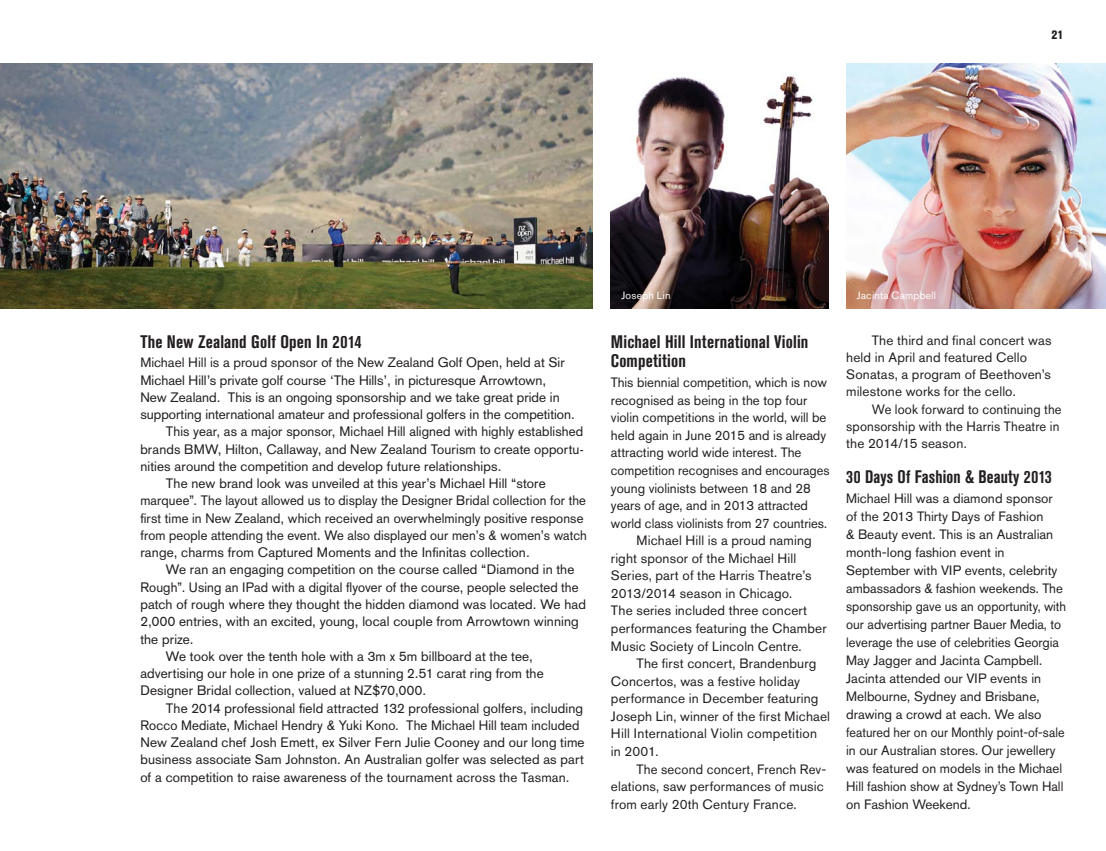
<style>
.page{position:relative;width:1106px;height:851px;background:#fff}
.page>*{position:absolute;margin:0;border:0;box-sizing:border-box;transform-origin:0 0}
.t1{font:700 condensed 18px/19.5px "Akzidenz Grotesk Std";letter-spacing:.01em;color:#231f20}
.t2{font:700 condensed 18px "Akzidenz Grotesk Std";letter-spacing:.01em;color:#231f20;scale:.96 1}
.t3{font:13.5px/18px "Akzidenz Grotesk Std";color:#231f20}
.t4{font:13.5px "Akzidenz Grotesk";letter-spacing:.01em;color:#231f20}
.t5{font:13.5px "Akzidenz Grotesk";letter-spacing:.01em;color:#231f20;scale:.96 1}
.t6{font:13.5px/17.2px "Akzidenz Grotesk Std";color:#231f20;scale:.96 1}
.t7{font:13.5px "Akzidenz Grotesk Std";color:#231f20;scale:.95 1}
.t8{font:13.5px "Akzidenz Grotesk Std";letter-spacing:.02em;color:#231f20}
.t9{font:800 condensed 12px "Akzidenz Grotesk Std";color:#231f20}
.t10{font:10.5px "Akzidenz Grotesk Std";letter-spacing:.02em;color:#fff}
.s1{font-family:"Akzidenz Grotesk Std"}
.s2{font-family:"Akzidenz Grotesk"}
</style>
<div class="page">
<img style="left:0;top:64px;width:593px;height:244px">
<img style="left:846px;top:64px;width:260px;height:244px">
<img style="left:611px;top:76px;width:217px;height:232px">
<p class="t9" style="left:1051px;top:28px;width:14px">21</p>
<h1 class="t1" style="left:140px;top:332px;width:223px">The New Zealand Golf Open In 2014</h1>
<p class="t4" style="left:140px;top:354px;width:426px"><span class="s1">Michael Hill is a proud sponso</span>r of the New Zealand Golf Open, held at Sir</p>
<p class="t4" style="left:140px;top:372px;width:407px">Michael Hill’s private golf course ‘The Hills’, in picturesque Arrowtown,</p>
<p class="t4" style="left:140px;top:389px;width:421px">New Zealand. This is an ongoing sponsorship and we take great pride in</p>
<p class="t4" style="left:140px;top:406px;width:436px">supporting international amateur and professional golfers in the competition.</p>
<p class="t4" style="left:166px;top:423px;width:419px">This year, as a major sponsor, Michael Hill aligned with highly established</p>
<p class="t4" style="left:140px;top:441px;width:445px">brands BMW, Hilton, Callaway, and New Zealand Tourism to create opportu-</p>
<p class="t4" style="left:140px;top:458px;width:362px">nities around the competition and develop future relationships.</p>
<p class="t4" style="left:166px;top:475px;width:381px">The new brand look was unveiled at this year’s Michael Hill “store</p>
<p class="t5" style="left:140px;top:492px;width:465px">marquee”. The layout allowed us to display the Designer Bridal collection for the</p>
<p class="t4" style="left:140px;top:510px;width:444px">first time in New Zealand, which received an overwhelmingly positive response</p>
<p class="t5" style="left:140px;top:527px;width:466px">from people attending the event. We also displayed our men’s &amp; women’s watch</p>
<p class="t4" style="left:140px;top:544px;width:391px">range, charms from Captured Moments and the Infinitas collection.</p>
<p class="t4" style="left:166px;top:561px;width:410px">We ran an engaging competition on the course called “Diamond in the</p>
<p class="t4" style="left:140px;top:579px;width:440px">Rough”. Using an IPad with a digital flyover of the course, people selected the</p>
<p class="t4" style="left:140px;top:596px;width:447px">patch of rough where they thought the hidden diamond was located. We had</p>
<p class="t4" style="left:140px;top:613px;width:440px">2,000 entries, with an excited, young, local couple from Arrowtown winning</p>
<p class="t4" style="left:140px;top:630px;width:55px">the prize.</p>
<p class="t4" style="left:166px;top:648px;width:368px">We took over the tenth hole with a 3m x 5m billboard at the tee,</p>
<p class="t4" style="left:140px;top:665px;width:405px">advertising our hole in one prize of a stunning 2.51 carat ring from the</p>
<p class="t4" style="left:140px;top:682px;width:287px">Designer Bridal collection, valued at NZ$70,000.</p>
<p class="t4" style="left:166px;top:699px;width:419px">The 2014 professional field attracted 132 professional golfers, including</p>
<p class="t4" style="left:140px;top:717px;width:440px">Rocco Mediate, Michael Hendry &amp; Yuki Kono. The Michael Hill team included</p>
<p class="t4" style="left:140px;top:734px;width:446px">New Zealand chef Josh Emett, ex Silver Fern Julie Cooney and our long time</p>
<p class="t4" style="left:140px;top:751px;width:445px">business associate Sam Johnston. An Australian golfer was selected as part</p>
<p class="t3" style="left:140px;top:768px;width:430px"><span class="s2">of a competition to raise awareness</span> of the tournament across the Tasman.</p>
<p class="t10" style="left:621px;top:289px;width:51px">Joseph Lin</p>
<p class="t10" style="left:856px;top:289px;width:81px">Jacinta Campbell</p>
<h1 class="t1" style="left:611px;top:332px;width:199px">Michael Hill International Violin<br>Competition</h1>
<p class="t3" style="left:611px;top:373px;width:218px">This biennial competition, which is now</p>
<p class="t3" style="left:611px;top:391px;width:198px">recognised as being in the top four</p>
<p class="t3" style="left:611px;top:408px;width:217px">violin competitions in the world, will be</p>
<p class="t3" style="left:611px;top:426px;width:217px">held again in June 2015 and is already</p>
<p class="t3" style="left:611px;top:443px;width:192px">attracting world wide interest. The</p>
<p class="t7" style="left:611px;top:462px;width:232px">competition recognises and encourages</p>
<p class="t3" style="left:611px;top:478px;width:201px">young violinists between 18 and 28</p>
<p class="t3" style="left:611px;top:496px;width:199px">years of age, and in 2013 attracted</p>
<p class="t6" style="left:611px;top:514px;width:227px">world class violinists from 27 countries.</p>
<p class="t3" style="left:636px;top:531px;width:177px">Michael Hill is a proud naming</p>
<p class="t3" style="left:611px;top:549px;width:187px">right sponsor of the Michael Hill</p>
<p class="t3" style="left:611px;top:566px;width:202px">Series, part of the Harris Theatre’s</p>
<p class="t3" style="left:611px;top:584px;width:183px">2013/2014 season in Chicago.</p>
<p class="t3" style="left:611px;top:601px;width:198px">The series included three concert</p>
<p class="t3" style="left:611px;top:619px;width:217px">performances featuring the Chamber</p>
<p class="t3" style="left:611px;top:636px;width:192px">Music Society of Lincoln Centre.</p>
<p class="t3" style="left:636px;top:654px;width:181px">The first concert, Brandenburg</p>
<p class="t3" style="left:611px;top:671px;width:191px">Concertos, was a festive holiday</p>
<p class="t3" style="left:611px;top:689px;width:209px">performance in December featuring</p>
<p class="t3" style="left:611px;top:707px;width:221px">Joseph Lin, winner of the first Michael</p>
<p class="t8" style="left:611px;top:725px;width:208px">Hill International Violin competition</p>
<p class="t3" style="left:611px;top:742px;width:49px">in 2001.</p>
<p class="t3" style="left:636px;top:759px;width:191px">The second concert, French Rev-</p>
<p class="t3" style="left:611px;top:777px;width:214px">elations, saw performances of music</p>
<p class="t3" style="left:611px;top:794px;width:187px">from early 20th Century France.</p>
<p class="t3" style="left:846px;top:331px;width:207px;line-height:17.2px;text-indent:26px">The third and final concert was held in April and featured Cello<br>Sonatas, a program of Beethoven’s milestone works for the cello.</p>
<p class="t6" style="left:846px;top:400px;width:226px;text-indent:26px">We look forward to continuing the sponsorship with the Harris Theatre in the 2014/15 season.</p>
<h1 class="t2" style="left:846px;top:466px;width:216px">30 Days Of Fashion &amp; Beauty 2013</h1>
<p class="t3" style="left:846px;top:489px;width:221px">Michael Hill was a diamond sponsor of the 2013 Thirty Days of Fashion<br>&amp; Beauty event. This is an Australian month-long fashion event in September with VIP events, celebrity ambassadors &amp; fashion weekends. The sponsorship gave us an opportunity, with our advertising partner Bauer Media, to leverage the use of celebrities Georgia May Jagger and Jacinta Campbell.<br>Jacinta attended our VIP events in Melbourne, Sydney and Brisbane, drawing a crowd at each. We also featured her on our Monthly point-of-sale in our Australian stores. Our jewellery was featured on models in the Michael Hill fashion show at Sydney’s Town Hall on Fashion Weekend.</p>
</div>
